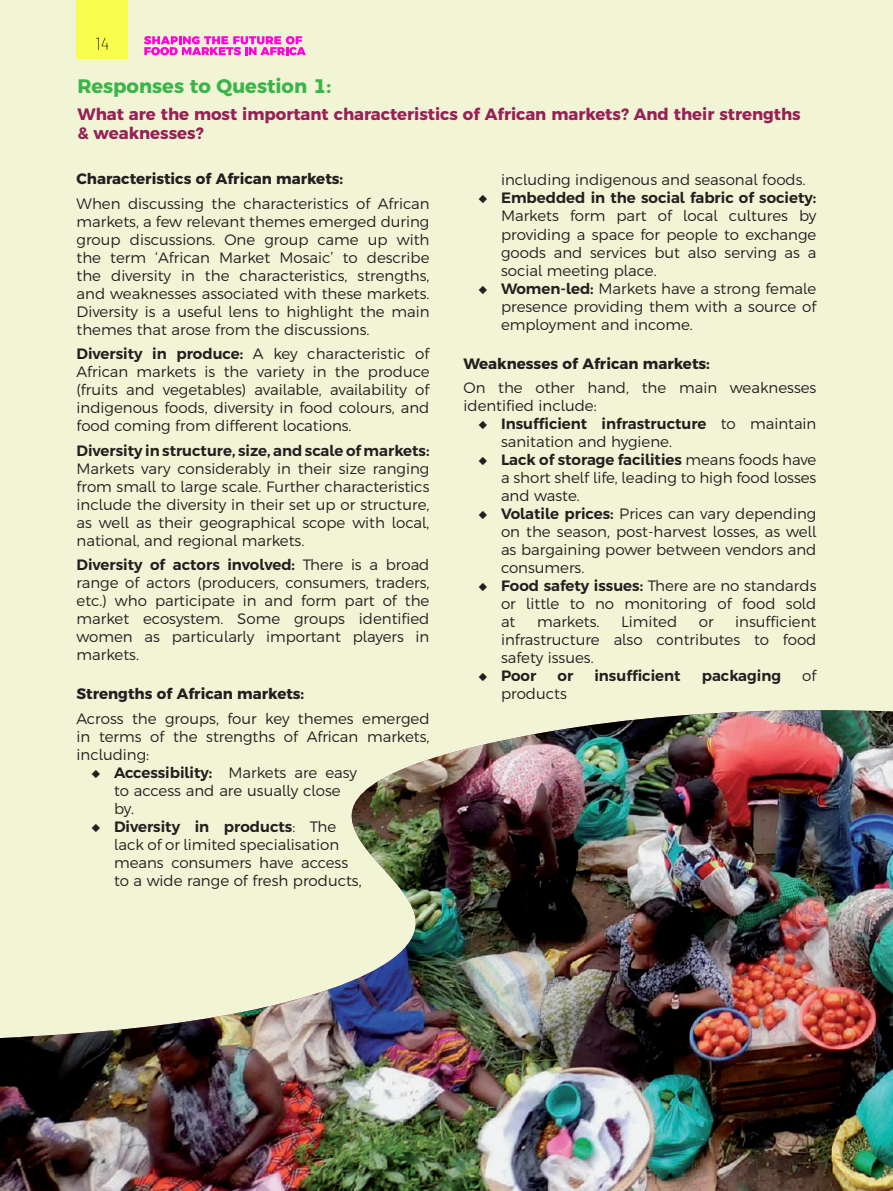
<style>
.page{position:relative;width:893px;height:1191px;background:#f1f5d5}
.page>*{position:absolute;margin:0;border:0;box-sizing:border-box;transform-origin:0 0}
.t1{font:700 19.5px "Argentum Sans";color:#3ab54a}
.t2{font:semi-condensed 18px "Barlow";color:#231f20}
.t3{font:700 16.5px/19.8px "Argentum Sans";color:#962157}
.t4{font:300 15px/18px "Argentum Sans";color:#231f20;text-align:justify}
.t5{font:700 15px "Argentum Sans";color:#231f20}
.t6{font:600 15px "Argentum Sans";color:#231f20}
.s1{font-weight:600}
.s2{font-weight:300}
</style>
<div class="page">
<img style="left:0;top:710px;width:893px;height:481px">
<p class="t2" style="left:96px;top:32px;width:15px">14</p>
<h1 class="t1" style="left:77px;top:71px;width:256px">Responses to Question 1:</h1>
<p class="t3" style="left:77px;top:104px;width:725px">What are the most important characteristics of African markets? And their strengths &amp; weaknesses?</p>
<p class="t5" style="left:77px;top:167px;width:268px">Characteristics of African markets:</p>
<p class="t4" style="left:77px;top:194px;width:354px">When discussing the characteristics of African markets, a few relevant themes emerged during group discussions. One group came up with the term ‘African Market Mosaic’ to describe the diversity in the characteristics, strengths, and weaknesses associated with these markets.<br>Diversity is a useful lens to highlight the main themes that arose from the discussions.</p>
<p class="t4" style="left:77px;top:344px;width:354px"><span class="s1">Diversity in produce:</span> A key characteristic of African markets is the variety in the produce (fruits and vegetables) available, availability of indigenous foods, diversity in food colours, and food coming from different locations.</p>
<p class="t6" style="left:77px;top:438px;width:354px">Diversity in structure, size, and scale of markets:</p>
<p class="t4" style="left:77px;top:459px;width:354px">Markets vary considerably in their size ranging from small to large scale. Further characteristics include the diversity in their set up or structure, as well as their geographical scope with local, national, and regional markets.</p>
<p class="t4" style="left:77px;top:555px;width:354px"><span class="s1">Diversity of actors involved:</span> There is a broad range of actors (producers, consumers, traders, etc.) who participate in and form part of the market ecosystem. Some groups identified women as particularly important players in markets.</p>
<p class="t5" style="left:77px;top:682px;width:229px">Strengths of African markets:</p>
<p class="t4" style="left:77px;top:709px;width:354px">Across the groups, four key themes emerged in terms of the strengths of African markets, including:</p>
<p class="t4" style="left:114px;top:763px;width:245px;text-align:left;text-indent:-22px">◆ <span class="s1">Accessibility:</span> Markets are easy to access and are usually close by.</p>
<p class="t4" style="left:114px;top:817px;width:249px;text-align:left;text-indent:-22px">◆ <span class="s1">Diversity in products</span>: The lack of or limited specialisation means consumers have access to a wide range of fresh products,</p>
<p class="t4" style="left:501px;top:171px;width:306px">including indigenous and seasonal foods.</p>
<p class="t4" style="left:501px;top:189px;width:317px;text-indent:-22px">◆ <span class="s1">Embedded in the social fabric of society:<br></span>Markets form part of local cultures by providing a space for people to exchange goods and services but also serving as a social meeting place.</p>
<p class="t4" style="left:501px;top:279px;width:317px;text-indent:-22px">◆ <span class="s1">Women-led:</span> Markets have a strong female presence providing them with a source of employment and income.</p>
<p class="t5" style="left:463px;top:351px;width:248px">Weaknesses of African markets:</p>
<p class="t4" style="left:463px;top:379px;width:354px">On the other hand, the main weaknesses identified include:</p>
<p class="t4" style="left:501px;top:415px;width:317px;text-indent:-22px">◆ <span class="s1">Insufficient infrastructure</span> to maintain sanitation and hygiene.</p>
<p class="t4" style="left:501px;top:451px;width:317px;text-indent:-22px">◆ <span class="s1">Lack of storage facilities</span> means foods have a short shelf life, leading to high food losses and waste.</p>
<p class="t4" style="left:501px;top:505px;width:317px;text-indent:-22px">◆ <span class="s1">Volatile prices:</span> Prices can vary depending on the season, post-harvest losses, as well as bargaining power between vendors and consumers.</p>
<p class="t4" style="left:501px;top:577px;width:317px;text-indent:-22px">◆ <span class="s1">Food safety issues:</span> There are no standards or little to no monitoring of food sold at</p>
<p class="t4" style="left:501px;top:613px;width:317px;text-indent:234px">insufficient infrastructure also contributes to food safety issues.</p>
<p class="t6" style="left:478px;top:664px;width:59px"><span class="s2">◆</span> Poor</p>
<p class="t6" style="left:557px;top:664px;width:17px">or</p>
<p class="t6" style="left:594px;top:664px;width:88px">insufficient</p>
<p class="t6" style="left:702px;top:664px;width:81px">packaging</p>
<p class="t4" style="left:802px;top:667px;width:16px">of</p>
<p class="t4" style="left:501px;top:685px;width:67px">products</p>
<p class="t4" style="left:537px;top:613px;width:64px">markets.</p>
<p class="t4" style="left:621px;top:613px;width:58px">Limited</p>
<p class="t4" style="left:699px;top:613px;width:16px">or</p>
</div>
